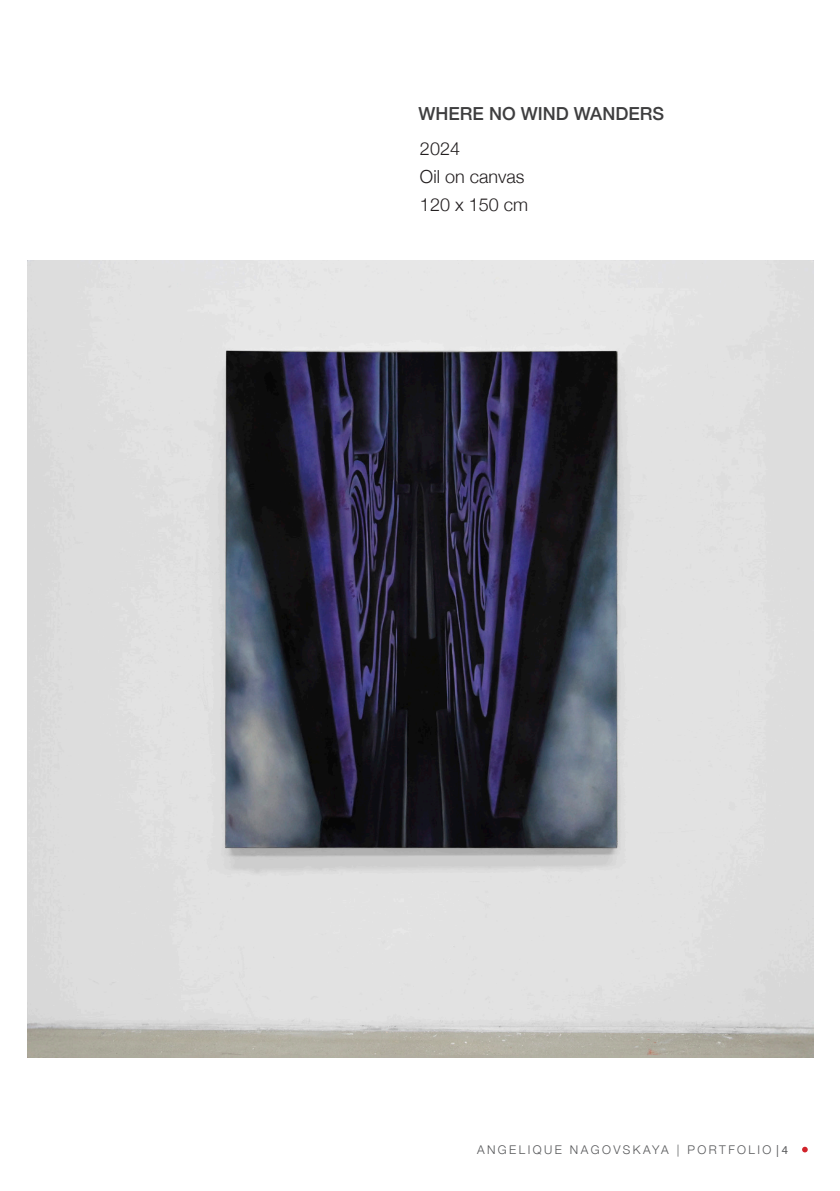
<style>
.page{position:relative;width:840px;height:1191px;background:#fff}
.page>*{position:absolute;margin:0;border:0;box-sizing:border-box;transform-origin:0 0}
.Tagline{font:300 18px "Helvetica Neue";color:#231f20}
.Tagline-2{font:500 18px "Helvetica Neue";color:#3e3e3f}
.t1{font:300 12px "Helvetica Neue";letter-spacing:.2em;color:#57585a}
.s1{font-family:"Myriad Pro";font-weight:400}
</style>
<div class="page">
<img style="left:27px;top:261px;width:785px;height:796px">
<svg style="left:802px;top:1146px;width:5px;height:6px"></svg>
<p class="Tagline-2" style="left:418px;top:99px;width:247px">WHERE NO WIND WANDERS</p>
<p class="Tagline" style="left:420px;top:134px;width:42px">2024</p>
<p class="Tagline" style="left:420px;top:162px;width:106px">Oil on canvas</p>
<p class="Tagline" style="left:420px;top:190px;width:110px">120 x 150 cm</p>
<p class="t1" style="left:477px;top:1140px;width:312px">ANGELIQUE NAGOVSKAYA | PORTFOLIO <span class="s1">| 4</span></p>
</div>
